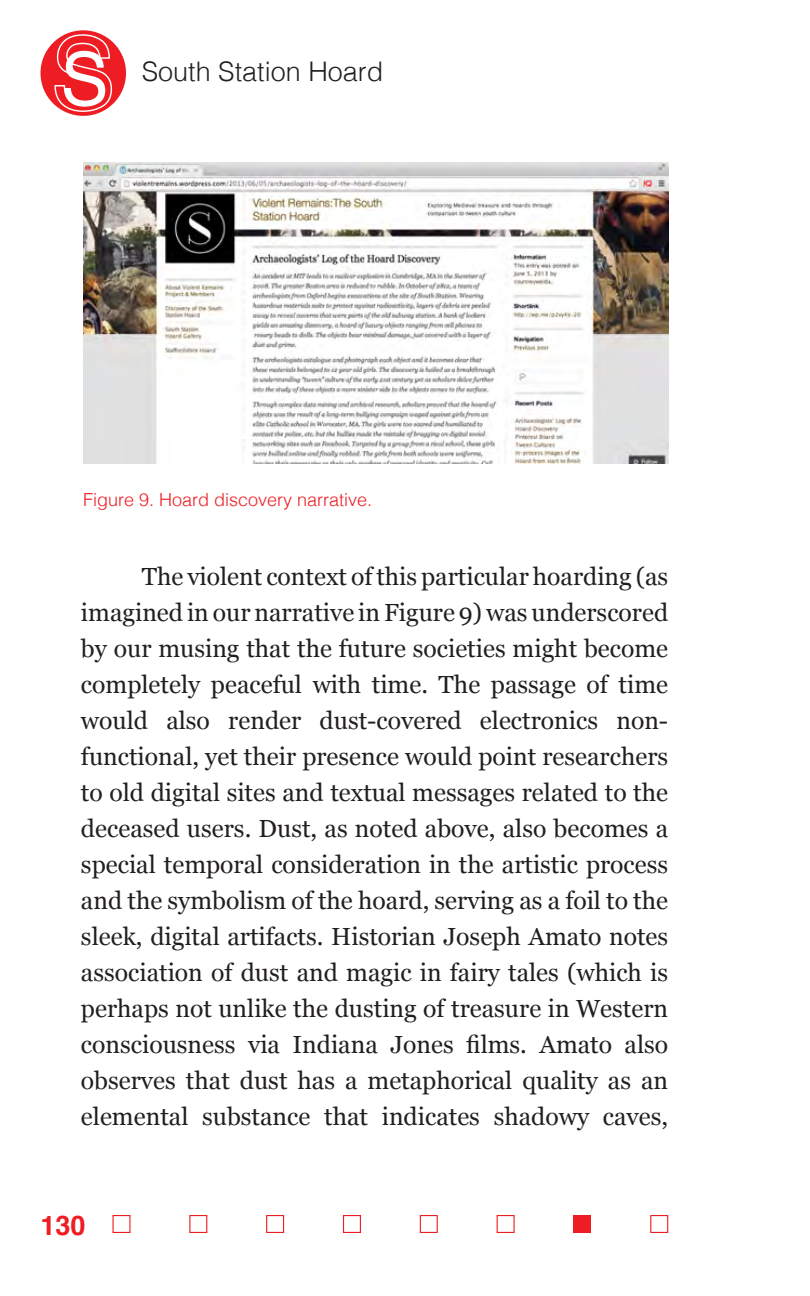
<style>
.page{position:relative;width:810px;height:1296px;background:#fff}
.page>*{position:absolute;margin:0;border:0;box-sizing:border-box;transform-origin:0 0}
.t1{font:300 27px "Helvetica";color:#231f20}
.t2{font:700 27px "Helvetica";color:#ee1d23}
.PARAGRAPH{font:24.75px/36px "Georgia";color:#231f20;text-align:justify}
.t3{font:300 18px "Helvetica";color:#ee1d23}
</style>
<div class="page">
<div style="left:40px;top:30px;width:86px;height:86px;background:#ee1d23;border-radius:50%"></div>
<svg style="left:54px;top:34px;width:59px;height:79px"></svg>
<div style="left:112px;top:1215px;width:18px;height:18px;border:1px solid #ee1d23"></div>
<div style="left:189px;top:1215px;width:18px;height:18px;border:1px solid #ee1d23"></div>
<div style="left:266px;top:1215px;width:18px;height:18px;border:1px solid #ee1d23"></div>
<div style="left:343px;top:1215px;width:18px;height:18px;border:1px solid #ee1d23"></div>
<div style="left:420px;top:1215px;width:18px;height:18px;border:1px solid #ee1d23"></div>
<div style="left:497px;top:1215px;width:18px;height:18px;border:1px solid #ee1d23"></div>
<div style="left:650px;top:1215px;width:18px;height:18px;border:1px solid #ee1d23"></div>
<div style="left:573px;top:1215px;width:18px;height:18px;background:#ee1d23"></div>
<img style="left:83px;top:162px;width:585px;height:301px">
<p class="t1" style="left:142px;top:48px;width:243px">South Station Hoard</p>
<p class="t3" style="left:83px;top:485px;width:291px">Figure 9. Hoard discovery narrative.</p>
<p class="PARAGRAPH" style="left:81px;top:557px;width:589px;text-indent:61px">The violent context of this particular hoarding (as imagined in our narrative in Figure 9) was underscored by our musing that the future societies might become completely peaceful with time. The passage of time would also render dust-covered electronics non&shy;functional, yet their presence would point researchers to old digital sites and textual messages related to the deceased users. Dust, as noted above, also becomes a special temporal consideration in the artistic process and the symbolism of the hoard, serving as a foil to the sleek, digital artifacts. Historian Joseph Amato notes association of dust and magic in fairy tales (which is perhaps not unlike the dusting of treasure in Western consciousness via Indiana Jones films. Amato also observes that dust has a metaphorical quality as an elemental substance that indicates shadowy caves,</p>
<p class="t2" style="left:40px;top:1204px;width:47px">130</p>
</div>
